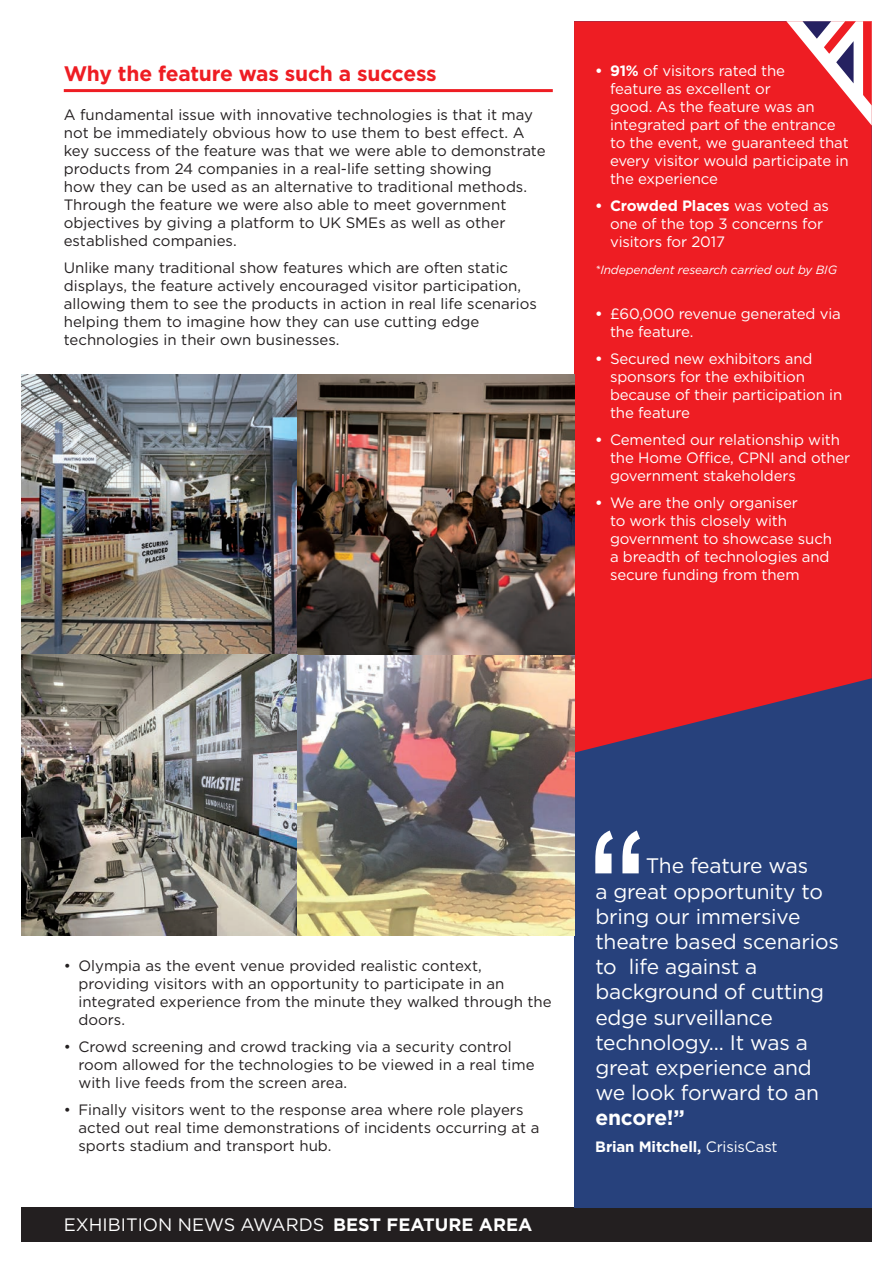
<style>
.page{position:relative;width:893px;height:1263px;background:#fff}
.page>*{position:absolute;margin:0;border:0;box-sizing:border-box;transform-origin:0 0}
.t1{font:21px/25.2px "Gotham";letter-spacing:-.01em;color:#fff}
.t2{font:700 21px "Gotham";letter-spacing:-.01em;color:#ee1d23}
.t3{font:700 21px "Gotham";letter-spacing:-.01em;color:#fff}
.t4{font:18px "Gotham";color:#fff}
.t5{font:15px/18px "Gotham";color:#231f20}
.t6{font:15px/18px "Gotham";letter-spacing:-.01em;color:#fff}
.t7{font:700 15px "Gotham";letter-spacing:-.01em;color:#fff}
.t8{font:italic 12px "Gotham";letter-spacing:-.01em;color:#fff}
.s1{font-weight:700}
.s2{font-weight:400}
</style>
<div class="page">
<div style="left:21px;top:1208px;width:851px;height:34px;background:#231f20"></div>
<div style="left:574px;top:21px;width:298px;height:1187px;background:#27417c"></div>
<div style="left:574px;top:21px;width:298px;height:732px;background:#ee1d23"></div>
<svg style="left:786px;top:21px;width:86px;height:104px;background:#e5656e"></svg>
<hr style="left:64px;top:89px;width:489px;height:3px;background:#ee1d23">
<svg style="left:595px;top:830px;width:45px;height:43px"></svg>
<img style="left:21px;top:374px;width:553px;height:561px">
<h1 class="t2" style="left:64px;top:59px;width:374px">Why the feature was such a success</h1>
<p class="t5" style="left:64px;top:106px;width:483px">A fundamental issue with innovative technologies is that it may not be immediately obvious how to use them to best effect. A key success of the feature was that we were able to demonstrate products from 24 companies in a real-life setting showing<br>how they can be used as an alternative to traditional methods.<br>Through the feature we were also able to meet government objectives by giving a platform to UK SMEs as well as other established companies.</p>
<p class="t5" style="left:64px;top:259px;width:475px">Unlike many traditional show features which are often static displays, the feature actively encouraged visitor participation, allowing them to see the products in action in real life scenarios helping them to imagine how they can use cutting edge technologies in their own businesses.</p>
<p class="t6" style="left:610px;top:61px;width:240px;text-indent:-15px"><span class="s1">• 91%</span> of visitors rated the<br>feature as excellent or<br>good. As the feature was an integrated part of the entrance to the event, we guaranteed that every visitor would participate in the experience</p>
<p class="t6" style="left:610px;top:196px;width:220px;text-indent:-15px"><span class="s1">• Crowded Places</span> was voted as one of the top 3 concerns for visitors for 2017</p>
<p class="t8" style="left:595px;top:262px;width:243px">*Independent research carried out by BIG</p>
<p class="t6" style="left:610px;top:304px;width:232px;text-indent:-15px"><span class="s1">•</span> £60,000 revenue generated via the feature.</p>
<p class="t6" style="left:610px;top:349px;width:234px;text-indent:-15px"><span class="s1">•</span> Secured new exhibitors and sponsors for the exhibition because of their participation in the feature</p>
<p class="t6" style="left:610px;top:430px;width:242px;text-indent:-15px"><span class="s1">•</span> Cemented our relationship with the Home Office, CPNI and other government stakeholders</p>
<p class="t6" style="left:610px;top:493px;width:223px;text-indent:-15px"><span class="s1">•</span> We are the only organiser<br>to work this closely with government to showcase such a breadth of technologies and secure funding from them</p>
<p class="t5" style="left:78px;top:956px;width:475px;text-indent:-15px">• Olympia as the event venue provided realistic context, providing visitors with an opportunity to participate in an integrated experience from the minute they walked through the doors.</p>
<p class="t5" style="left:78px;top:1037px;width:458px;text-indent:-15px">• Crowd screening and crowd tracking via a security control room allowed for the technologies to be viewed in a real time with live feeds from the screen area.</p>
<p class="t5" style="left:78px;top:1100px;width:462px;text-indent:-15px">• Finally visitors went to the response area where role players acted out real time demonstrations of incidents occurring at a sports stadium and transport hub.</p>
<p class="t4" style="left:64px;top:1213px;width:470px">EXHIBITION NEWS AWARDS <span class="s1">BEST FEATURE AREA</span></p>
<h1 class="t1" style="left:595px;top:853px;width:245px;text-indent:51px">The feature was<br>a great opportunity to bring our immersive theatre based scenarios to life against a background of cutting edge surveillance technology... It was a great experience and we look forward to an</h1>
<h1 class="t3" style="left:595px;top:1104px;width:91px">encore!”</h1>
<p class="t7" style="left:595px;top:1137px;width:184px">Brian Mitchell, <span class="s2">CrisisCast</span></p>
</div>
